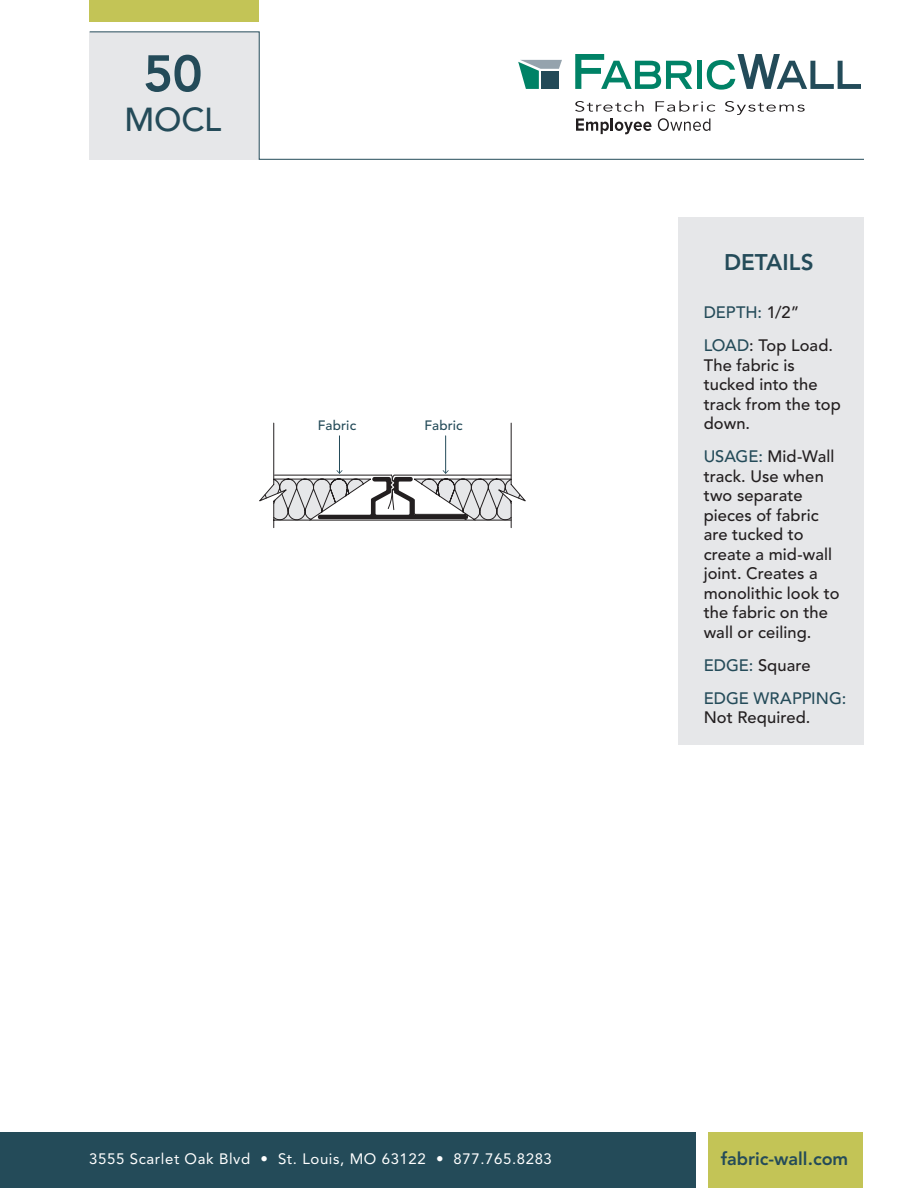
<style>
.page{position:relative;width:918px;height:1188px;background:#fff}
.page>*{position:absolute;margin:0;border:0;box-sizing:border-box;transform-origin:0 0}
.t1{font:800 51px "Avenir LT Std";color:#244b59}
.t2{font:500 33px "Avenir LT Std";color:#244b59}
.t3{font:800 22.5px "Avenir LT Std";color:#244b59}
.t4{font:800 18px "Avenir LT Std";color:#244b59}
.t5{font:500 16.5px/19.5px "Avenir LT Std";letter-spacing:.005em;color:#231f20}
.t6{font:500 16.5px/33px "Avenir LT Std";color:#244b59}
.t7{font:15px "Avenir LT Std";letter-spacing:.04em;color:#fff}
.t8{font:500 13.5px "Avenir LT Std";letter-spacing:.01em;color:#244b59}
.s1{color:#244b59}
.s2{color:#231f20}
</style>
<div class="page">
<div style="left:90px;top:0;width:169px;height:22px;background:#c3c456"></div>
<div style="left:708px;top:1132px;width:155px;height:56px;background:#c3c456"></div>
<div style="left:0;top:1132px;width:696px;height:56px;background:#244b59"></div>
<svg style="left:89px;top:31px;width:775px;height:129px"></svg>
<svg style="left:518px;top:60px;width:44px;height:29px"></svg>
<svg style="left:575px;top:54px;width:117px;height:35px"></svg>
<div style="left:697px;top:61px;width:5px;height:28px;background:#008266"></div>
<svg style="left:707px;top:54px;width:154px;height:36px"></svg>
<svg style="left:575px;top:101px;width:69px;height:11px"></svg>
<svg style="left:656px;top:101px;width:59px;height:11px"></svg>
<svg style="left:725px;top:101px;width:80px;height:14px"></svg>
<svg style="left:576px;top:118px;width:76px;height:16px"></svg>
<svg style="left:658px;top:118px;width:52px;height:13px"></svg>
<div style="left:678px;top:217px;width:186px;height:528px;background:#e6e7e9"></div>
<svg style="left:259px;top:422px;width:267px;height:106px"></svg>
<hr style="left:275px;top:475px;width:117px;height:1px;background:#231f20">
<h1 class="t1" style="left:143px;top:43px;width:61px">50</h1>
<h2 class="t2" style="left:124px;top:100px;width:99px">MOCL</h2>
<p class="t8" style="left:318px;top:418px;width:40px">Fabric</p>
<p class="t8" style="left:424px;top:418px;width:40px">Fabric</p>
<h3 class="t3" style="left:724px;top:249px;width:91px">DETAILS</h3>
<p class="t5" style="left:704px;top:296px;width:131px;line-height:33px"><span class="s1">DEPTH:</span> 1/2”<br><span class="s1">LOAD</span>: Top Load.</p>
<p class="t5" style="left:704px;top:355px;width:139px">The fabric is tucked into the track from the top down.</p>
<p class="t5" style="left:704px;top:447px;width:137px"><span class="s1">USAGE:</span> Mid-Wall track. Use when two separate pieces of fabric are tucked to create a mid-wall joint. Creates a monolithic look to the fabric on the wall or ceiling.</p>
<p class="t6" style="left:704px;top:649px;width:144px">EDGE: <span class="s2">Square<br></span>EDGE WRAPPING:</p>
<p class="t5" style="left:704px;top:708px;width:108px">Not Required.</p>
<p class="t7" style="left:89px;top:1150px;width:464px">3555 Scarlet Oak Blvd • St. Louis, MO 63122 • 877.765.8283</p>
<p class="t4" style="left:721px;top:1148px;width:129px">fabric-wall.com</p>
</div>
